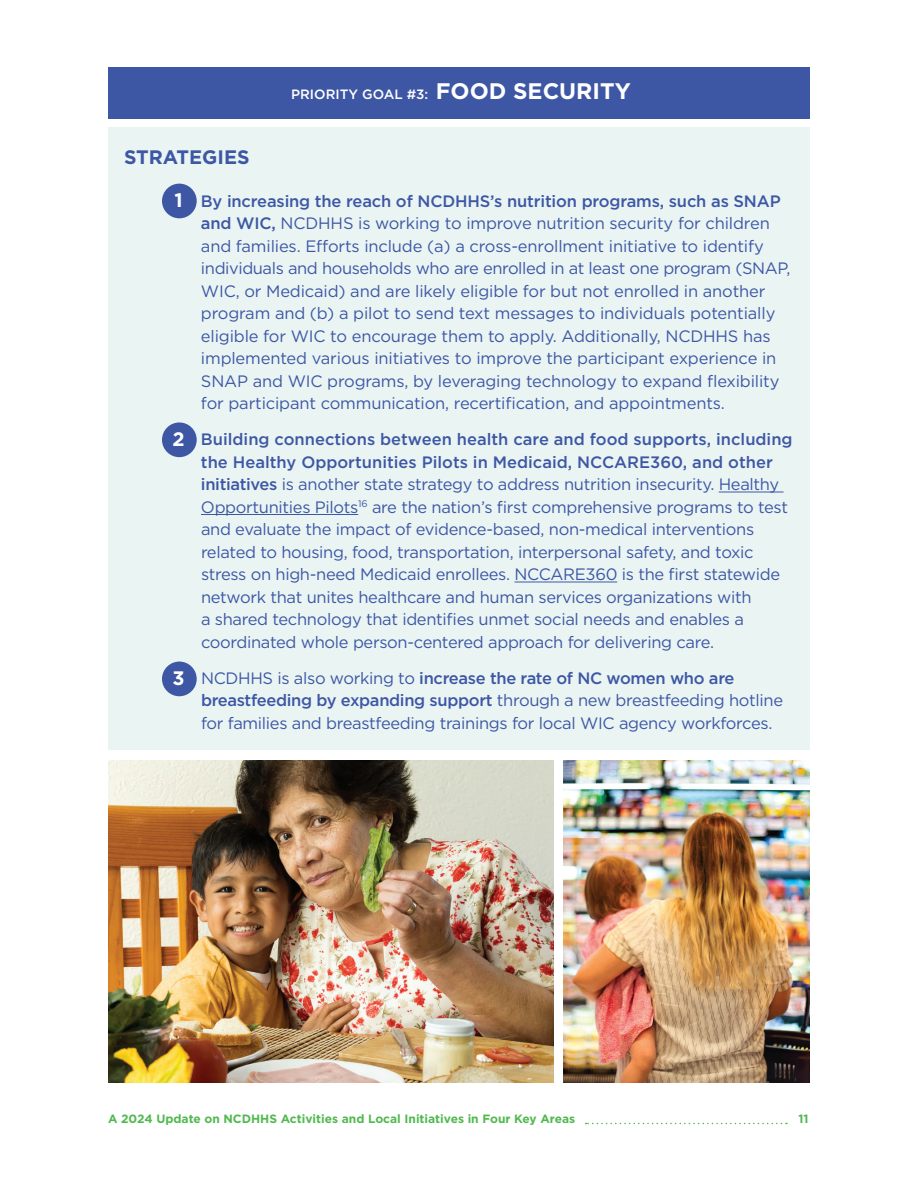
<style>
.page{position:relative;width:918px;height:1188px;background:#fff}
.page>*{position:absolute;margin:0;border:0;box-sizing:border-box;transform-origin:0 0}
.t1{font:700 19.5px "Gotham";color:#3d57a5}
.t2{font:700 19.5px "Gotham";color:#fff}
.t3{font:16.5px/22.5px "Gotham";letter-spacing:-.02em;color:#3d57a5}
.t4{font:500 13.5px "Gotham";color:#fff}
.t5{font:700 12px "Gotham";color:#51b94f}
.s1{font-weight:700;font-size:22.5px}
.s2{font-weight:500}
</style>
<div class="page">
<svg style="left:586px;top:1123px;width:201px;height:1px"></svg>
<div style="left:108px;top:127px;width:702px;height:623px;background:#eaf5f3"></div>
<hr style="left:719px;top:492px;width:65px;height:1px;background:#3d57a5">
<hr style="left:201px;top:514px;width:157px;height:1px;background:#3d57a5">
<hr style="left:514px;top:582px;width:103px;height:1px;background:#3d57a5">
<div style="left:162px;top:184px;width:35px;height:34px;background:#3d57a5;border-radius:50%"></div>
<div style="left:162px;top:422px;width:35px;height:35px;background:#3d57a5;border-radius:50%"></div>
<div style="left:162px;top:662px;width:35px;height:34px;background:#3d57a5;border-radius:50%"></div>
<div style="left:108px;top:68px;width:702px;height:51px;background:#3d57a5"></div>
<img style="left:108px;top:760px;width:445px;height:323px">
<img style="left:564px;top:760px;width:246px;height:323px">
<p class="t4" style="left:291px;top:86px;width:341px">PRIORITY GOAL #3: <span class="s1">FOOD SECURITY</span></p>
<p class="t1" style="left:124px;top:144px;width:127px">STRATEGIES</p>
<p class="t3" style="left:201px;top:189px;width:591px"><span class="s2">By increasing the reach of NCDHHS’s nutrition programs, such as SNAP and WIC,</span> NCDHHS is working to improve nutrition security for children and families. Efforts include (a) a cross-enrollment initiative to identify individuals and households who are enrolled in at least one program (SNAP, WIC, or Medicaid) and are likely eligible for but not enrolled in another program and (b) a pilot to send text messages to individuals potentially eligible for WIC to encourage them to apply. Additionally, NCDHHS has implemented various initiatives to improve the participant experience in SNAP and WIC programs, by leveraging technology to expand flexibility for participant communication, recertification, and appointments.</p>
<p class="t3" style="left:201px;top:428px;width:593px"><span class="s2">Building connections between health care and food supports, including the Healthy Opportunities Pilots in Medicaid, NCCARE360, and other initiatives</span> is another state strategy to address nutrition insecurity. Healthy Opportunities Pilots<sup>16</sup> are the nation’s first comprehensive programs to test and evaluate the impact of evidence-based, non-medical interventions related to housing, food, transportation, interpersonal safety, and toxic stress on high-need Medicaid enrollees. NCCARE360 is the first statewide network that unites healthcare and human services organizations with<br>a shared technology that identifies unmet social needs and enables a coordinated whole person-centered approach for delivering care.</p>
<p class="t3" style="left:201px;top:666px;width:584px">NCDHHS is also working to <span class="s2">increase the rate of NC women who are breastfeeding by expanding support</span> through a new breastfeeding hotline for families and breastfeeding trainings for local WIC agency workforces.</p>
<p class="t2" style="left:174px;top:187px;width:10px">1</p>
<p class="t2" style="left:172px;top:426px;width:14px">2</p>
<p class="t2" style="left:172px;top:665px;width:14px">3</p>
<p class="t5" style="left:108px;top:1111px;width:469px">A 2024 Update on NCDHHS Activities and Local Initiatives in Four Key Areas</p>
<p class="t5" style="left:798px;top:1111px;width:12px">11</p>
</div>
